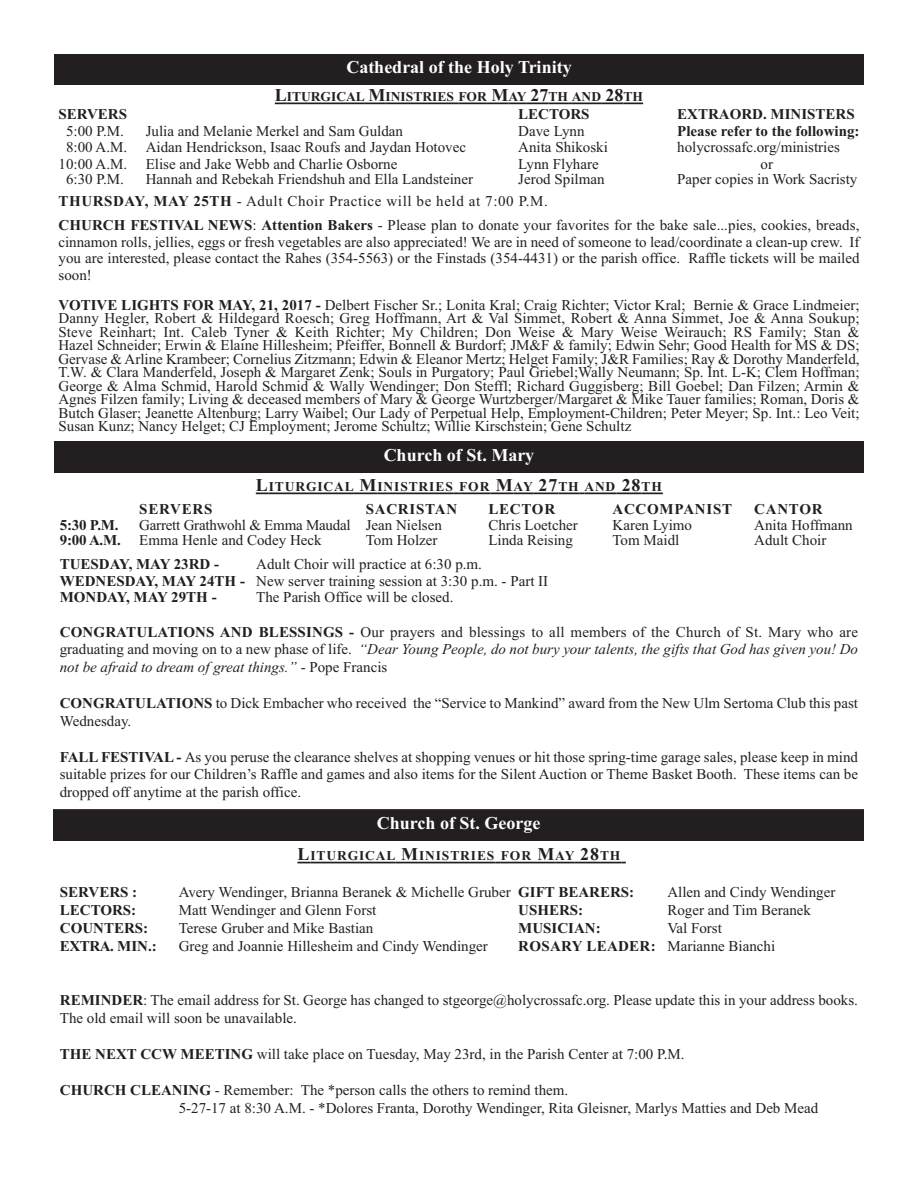
<style>
.page{position:relative;width:918px;height:1188px;background:#fff}
.page>*{position:absolute;margin:0;border:0;box-sizing:border-box;transform-origin:0 0}
.t1{font:700 18px "Times New Roman";color:#fff}
.t2{font:15px/13.5px "Times New Roman";color:#231f20}
.t3{font:700 15px "Times New Roman";color:#231f20}
.t4{font:700 15px "Times New Roman";letter-spacing:.05em;color:#231f20}
.t5{font:700 15px "Times New Roman";letter-spacing:-.03em;color:#231f20}
.t6{font:700 13.5px "Times New Roman";letter-spacing:.065em;color:#231f20}
.t7{font:700 13.5px "Times New Roman";color:#231f20}
.s1{font-size:18px}
.s2{font-weight:700}
.s3{font-style:italic}
</style>
<div class="page">
<svg style="left:275px;top:103px;width:12px;height:1px"></svg>
<hr style="left:287px;top:103px;width:77px;height:1px;background:#231f20">
<svg style="left:364px;top:103px;width:22px;height:1px"></svg>
<hr style="left:386px;top:103px;width:68px;height:1px;background:#231f20">
<svg style="left:454px;top:103px;width:189px;height:1px"></svg>
<svg style="left:297px;top:862px;width:13px;height:1px"></svg>
<hr style="left:310px;top:862px;width:86px;height:1px;background:#231f20">
<svg style="left:396px;top:862px;width:23px;height:1px"></svg>
<hr style="left:419px;top:862px;width:76px;height:1px;background:#231f20">
<hr style="left:501px;top:862px;width:31px;height:1px;background:#231f20">
<svg style="left:532px;top:862px;width:94px;height:1px"></svg>
<div style="left:54px;top:54px;width:810px;height:31px;background:#231f20"></div>
<div style="left:54px;top:441px;width:810px;height:32px;background:#231f20"></div>
<div style="left:54px;top:809px;width:810px;height:32px;background:#231f20"></div>
<svg style="left:256px;top:493px;width:13px;height:1px"></svg>
<hr style="left:269px;top:493px;width:85px;height:1px;background:#231f20">
<svg style="left:354px;top:493px;width:23px;height:1px"></svg>
<hr style="left:377px;top:493px;width:77px;height:1px;background:#231f20">
<hr style="left:459px;top:493px;width:31px;height:1px;background:#231f20">
<svg style="left:490px;top:493px;width:94px;height:1px"></svg>
<hr style="left:584px;top:493px;width:32px;height:1px;background:#231f20">
<svg style="left:616px;top:493px;width:47px;height:1px"></svg>
<p class="t1" style="left:346px;top:62px;width:227px">Cathedral of the Holy Trinity</p>
<p class="t7" style="left:275px;top:92px;width:370px"><span class="s1">L</span>ITURGICAL <span class="s1">M</span>INISTRIES FOR <span class="s1">M</span>AY <span class="s1">27</span>TH AND <span class="s1">28</span>TH</p>
<p class="t3" style="left:58px;top:109px;width:70px">SERVERS</p>
<p class="t3" style="left:518px;top:109px;width:73px">LECTORS</p>
<p class="t3" style="left:677px;top:109px;width:179px">EXTRAORD. MINISTERS</p>
<p class="t2" style="left:66px;top:125px;width:59px">5:00 P.M.</p>
<p class="t2" style="left:146px;top:125px;width:259px">Julia and Melanie Merkel and Sam Guldan</p>
<p class="t2" style="left:518px;top:125px;width:68px">Dave Lynn</p>
<p class="t3" style="left:677px;top:126px;width:184px">Please refer to the following:</p>
<p class="t2" style="left:66px;top:142px;width:402px">8:00 A.M. Aidan Hendrickson, Isaac Roufs and Jaydan Hotovec</p>
<p class="t2" style="left:518px;top:142px;width:91px">Anita Shikoski</p>
<p class="t2" style="left:677px;top:142px;width:164px">holycrossafc.org/ministries</p>
<p class="t2" style="left:58px;top:158px;width:340px">10:00 A.M. Elise and Jake Webb and Charlie Osborne</p>
<p class="t2" style="left:518px;top:158px;width:82px">Lynn Flyhare</p>
<p class="t2" style="left:761px;top:158px;width:14px">or</p>
<p class="t2" style="left:66px;top:173px;width:59px">6:30 P.M.</p>
<p class="t2" style="left:146px;top:173px;width:329px">Hannah and Rebekah Friendshuh and Ella Landsteiner</p>
<p class="t2" style="left:518px;top:173px;width:88px">Jerod Spilman</p>
<p class="t2" style="left:677px;top:173px;width:182px">Paper copies in Work Sacristy</p>
<p class="t2" style="left:58px;top:191px;width:802px;line-height:24px"><span class="s2">THURSDAY, MAY 25TH</span> - Adult Choir Practice will be held at 7:00 P.M.<br><span class="s2">CHURCH FESTIVAL NEWS</span>: <span class="s2">Attention Bakers</span> - Please plan to donate your favorites for the bake sale...pies, cookies, breads,</p>
<p class="t2" style="left:58px;top:235px;width:803px;line-height:16.5px;text-align:justify">cinnamon rolls, jellies, eggs or fresh vegetables are also appreciated! We are in need of someone to lead/coordinate a clean-up crew. If you are interested, please contact the Rahes (354-5563) or the Finstads (354-4431) or the parish office. Raffle tickets will be mailed soon!</p>
<p class="t2" style="left:58px;top:299px;width:803px;text-align:justify"><span class="s2">VOTIVE LIGHTS FOR MAY, 21, 2017 -</span> Delbert Fischer Sr.; Lonita Kral; Craig Richter; Victor Kral; Bernie &amp; Grace Lindmeier; Danny Hegler, Robert &amp; Hildegard Roesch; Greg Hoffmann, Art &amp; Val Simmet, Robert &amp; Anna Simmet, Joe &amp; Anna Soukup; Steve Reinhart; Int. Caleb Tyner &amp; Keith Richter; My Children; Don Weise &amp; Mary Weise Weirauch; RS Family; Stan &amp; Hazel Schneider; Erwin &amp; Elaine Hillesheim; Pfeiffer, Bonnell &amp; Burdorf; JM&amp;F &amp; family; Edwin Sehr; Good Health for MS &amp; DS; Gervase &amp; Arline Krambeer; Cornelius Zitzmann; Edwin &amp; Eleanor Mertz; Helget Family; J&amp;R Families; Ray &amp; Dorothy Manderfeld, T.W. &amp; Clara Manderfeld, Joseph &amp; Margaret Zenk; Souls in Purgatory; Paul Griebel;Wally Neumann; Sp. Int. L-K; Clem Hoffman; George &amp; Alma Schmid, Harold Schmid &amp; Wally Wendinger; Don Steffl; Richard Guggisberg; Bill Goebel; Dan Filzen; Armin &amp; Agnes Filzen family; Living &amp; deceased members of Mary &amp; George Wurtzberger/Margaret &amp; Mike Tauer families; Roman, Doris &amp; Butch Glaser; Jeanette Altenburg; Larry Waibel; Our Lady of Perpetual Help, Employment-Children; Peter Meyer; Sp. Int.: Leo Veit; Susan Kunz; Nancy Helget; CJ Employment; Jerome Schultz; Willie Kirschstein; Gene Schultz</p>
<p class="t1" style="left:384px;top:449px;width:152px">Church of St. Mary</p>
<p class="t6" style="left:256px;top:482px;width:408px"><span class="s1">L</span>ITURGICAL <span class="s1">M</span>INISTRIES FOR <span class="s1">M</span>AY <span class="s1">27</span>TH AND <span class="s1">28</span>TH</p>
<p class="t4" style="left:139px;top:504px;width:75px">SERVERS</p>
<p class="t4" style="left:366px;top:504px;width:93px">SACRISTAN</p>
<p class="t3" style="left:488px;top:504px;width:68px">LECTOR</p>
<p class="t4" style="left:612px;top:504px;width:121px">ACCOMPANIST</p>
<p class="t3" style="left:754px;top:504px;width:70px">CANTOR</p>
<p class="t3" style="left:60px;top:520px;width:60px">5:30 P.M.</p>
<p class="t2" style="left:139px;top:520px;width:304px">Garrett Grathwohl &amp; Emma Maudal Jean Nielsen</p>
<p class="t2" style="left:488px;top:520px;width:91px">Chris Loetcher</p>
<p class="t2" style="left:613px;top:520px;width:81px">Karen Lyimo</p>
<p class="t2" style="left:754px;top:520px;width:100px">Anita Hoffmann</p>
<p class="t2" style="left:60px;top:535px;width:263px"><span class="s2">9:00 A.M.</span> Emma Henle and Codey Heck</p>
<p class="t2" style="left:366px;top:535px;width:73px">Tom Holzer</p>
<p class="t2" style="left:488px;top:535px;width:86px">Linda Reising</p>
<p class="t2" style="left:613px;top:535px;width:68px">Tom Maidl</p>
<p class="t2" style="left:754px;top:535px;width:74px">Adult Choir</p>
<p class="t3" style="left:60px;top:559px;width:161px">TUESDAY, MAY 23RD -</p>
<p class="t2" style="left:60px;top:557px;width:490px;line-height:16.5px;text-indent:197px">Adult Choir will practice at 6:30 p.m.<br><span class="s2">WEDNESDAY, MAY 24TH -</span> New server training session at 3:30 p.m. - Part II<br><span class="s2">MONDAY, MAY 29TH -</span></p>
<p class="t2" style="left:256px;top:592px;width:199px">The Parish Office will be closed.</p>
<p class="t2" style="left:60px;top:624px;width:800px;line-height:17.9px;text-align:justify"><span class="s2">CONGRATULATIONS AND BLESSINGS -</span> Our prayers and blessings to all members of the Church of St. Mary who are graduating and moving on to a new phase of life. <span class="s3">“Dear Young People, do not bury your talents, the gifts that God has given you! Do not be afraid to dream of great things.”</span> - Pope Francis</p>
<p class="t2" style="left:60px;top:695px;width:800px;line-height:17.9px"><span class="s2">CONGRATULATIONS</span> to Dick Embacher who received the “Service to Mankind” award from the New Ulm Sertoma Club this past<br>Wednesday.</p>
<p class="t2" style="left:60px;top:749px;width:800px;line-height:17.9px;text-align:justify"><span class="s2">FALL FESTIVAL -</span> As you peruse the clearance shelves at shopping venues or hit those spring-time garage sales, please keep in mind suitable prizes for our Children’s Raffle and games and also items for the Silent Auction or Theme Basket Booth. These items can be dropped off anytime at the parish office.</p>
<p class="t1" style="left:377px;top:817px;width:165px">Church of St. George</p>
<p class="t6" style="left:297px;top:852px;width:324px"><span class="s1">L</span>ITURGICAL <span class="s1">M</span>INISTRIES FOR <span class="s1">M</span>AY <span class="s1">28</span>TH</p>
<p class="t3" style="left:60px;top:887px;width:79px">SERVERS :</p>
<p class="t2" style="left:179px;top:886px;width:457px">Avery Wendinger, Brianna Beranek &amp; Michelle Gruber <span class="s2">GIFT BEARERS:</span></p>
<p class="t2" style="left:667px;top:886px;width:170px">Allen and Cindy Wendinger</p>
<p class="t3" style="left:60px;top:905px;width:78px">LECTORS:</p>
<p class="t2" style="left:179px;top:904px;width:199px">Matt Wendinger and Glenn Forst</p>
<p class="t3" style="left:518px;top:905px;width:67px">USHERS:</p>
<p class="t2" style="left:667px;top:904px;width:145px">Roger and Tim Beranek</p>
<p class="t3" style="left:60px;top:923px;width:90px">COUNTERS:</p>
<p class="t2" style="left:179px;top:922px;width:196px">Terese Gruber and Mike Bastian</p>
<p class="t3" style="left:518px;top:923px;width:84px">MUSICIAN:</p>
<p class="t2" style="left:667px;top:922px;width:56px">Val Forst</p>
<p class="t5" style="left:60px;top:941px;width:98px">EXTRA. MIN.:</p>
<p class="t2" style="left:179px;top:940px;width:311px">Greg and Joannie Hillesheim and Cindy Wendinger</p>
<p class="t2" style="left:518px;top:940px;width:258px"><span class="s2">ROSARY LEADER:</span> Marianne Bianchi</p>
<p class="t2" style="left:60px;top:992px;width:800px;line-height:18px"><span class="s2">REMINDER</span>: The email address for St. George has changed to stgeorge@holycrossafc.org. Please update this in your address books.<br>The old email will soon be unavailable.</p>
<p class="t2" style="left:60px;top:1048px;width:626px"><span class="s2">THE NEXT CCW MEETING</span> will take place on Tuesday, May 23rd, in the Parish Center at 7:00 P.M.</p>
<p class="t2" style="left:179px;top:1082px;width:641px;line-height:18px;text-indent:-119px"><span class="s2">CHURCH CLEANING</span> - Remember: The *person calls the others to remind them.<br>5-27-17 at 8:30 A.M. - *Dolores Franta, Dorothy Wendinger, Rita Gleisner, Marlys Matties and Deb Mead</p>
</div>
